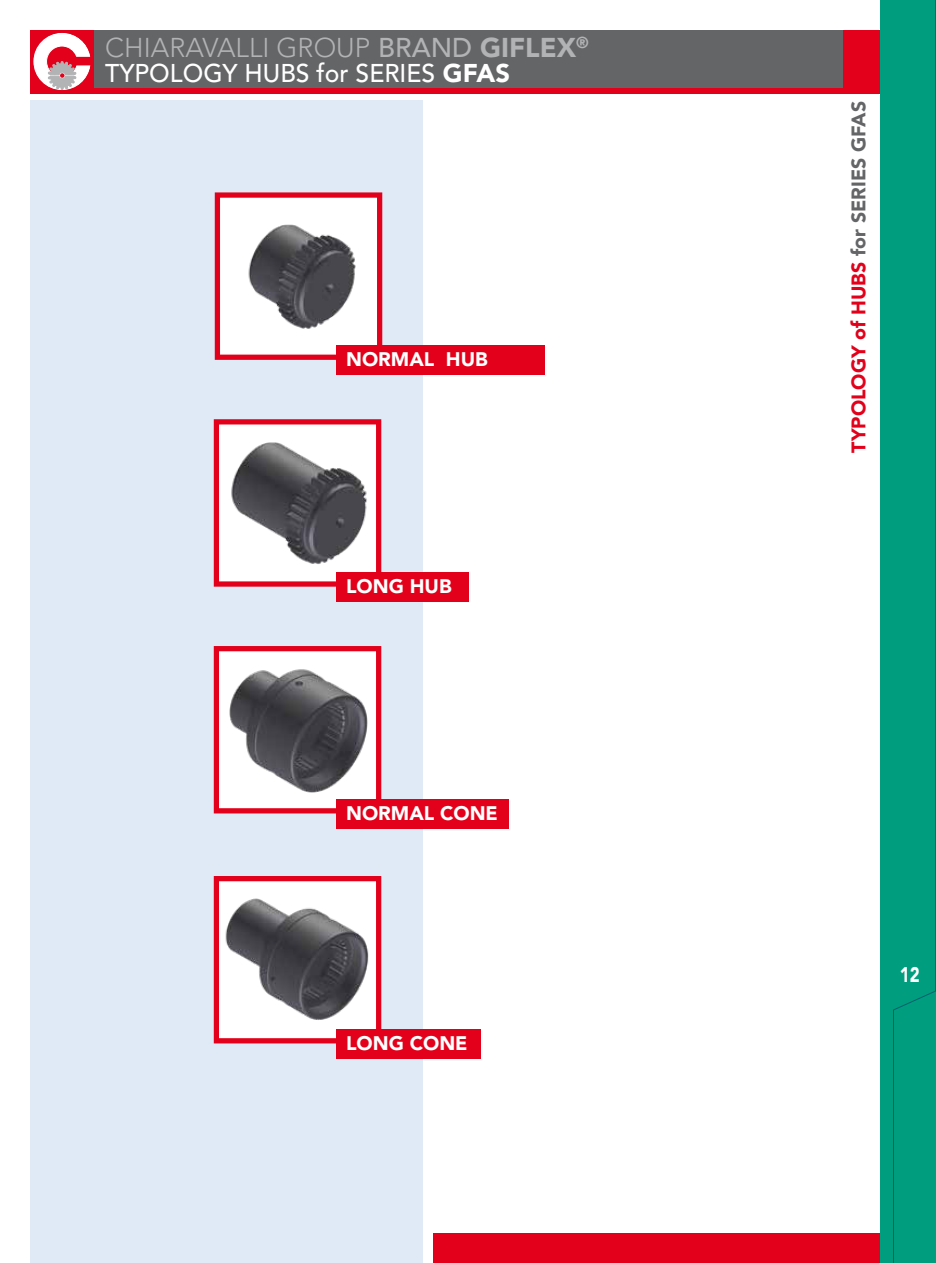
<style>
.page{position:relative;width:936px;height:1263px;background:#fff}
.page>*{position:absolute;margin:0;border:0;box-sizing:border-box;transform-origin:0 0}
.t1{font:300 27px "Avenir LT Std";color:#b1b3b4}
.t2{font:500 25.5px "Avenir LT Std";color:#fff}
.t3{font:900 21px "Avenir LT Std";color:#fff;scale:.8 1}
.t4{font:900 19.5px "Avenir LT Std";color:#fff}
.t5{font:900 19.5px "Avenir LT Std";color:#e2001a}
.s1{font-weight:500}
.s2{font-weight:900}
.s3{color:#646567}
</style>
<div class="page">
<div style="left:30px;top:101px;width:393px;height:1162px;background:#dfeaf6"></div>
<div style="left:32px;top:30px;width:811px;height:64px;background:#646567"></div>
<div style="left:30px;top:30px;width:64px;height:64px;background:#e2001a"></div>
<svg style="left:33px;top:33px;width:58px;height:57px"></svg>
<div style="left:94px;top:88px;width:749px;height:6px;background:#e2001a"></div>
<div style="left:433px;top:1233px;width:473px;height:30px;background:#e2001a"></div>
<div style="left:843px;top:30px;width:63px;height:64px;background:#e2001a"></div>
<div style="left:217px;top:195px;width:162px;height:162px;background:#fff"></div>
<img style="left:248px;top:224px;width:108px;height:105px">
<div style="left:215px;top:192px;width:167px;height:168px;border:5px solid #e2001a"></div>
<div style="left:216px;top:422px;width:162px;height:162px;background:#fff"></div>
<img style="left:231px;top:442px;width:136px;height:122px">
<div style="left:214px;top:419px;width:167px;height:168px;border:5px solid #e2001a"></div>
<div style="left:216px;top:649px;width:162px;height:162px;background:#fff"></div>
<img style="left:229px;top:669px;width:139px;height:124px">
<div style="left:214px;top:646px;width:167px;height:167px;border:5px solid #e2001a"></div>
<div style="left:336px;top:345px;width:208px;height:29px;background:#e2001a"></div>
<div style="left:336px;top:572px;width:132px;height:30px;background:#e2001a"></div>
<div style="left:336px;top:799px;width:172px;height:29px;background:#e2001a"></div>
<div style="left:216px;top:879px;width:162px;height:162px;background:#fff"></div>
<img style="left:225px;top:898px;width:144px;height:122px">
<div style="left:214px;top:876px;width:167px;height:167px;border:5px solid #e2001a"></div>
<div style="left:336px;top:1029px;width:145px;height:29px;background:#e2001a"></div>
<div style="left:880px;top:0;width:55px;height:1263px;background:#009e7e"></div>
<svg style="left:893px;top:991px;width:42px;height:272px"></svg>
<h1 class="t1" style="left:105px;top:31px;width:485px">CHIARAVALLI GROUP <span class="s1">BRAND</span> <span class="s2">GIFLEX</span><sup>®</sup></h1>
<h2 class="t2" style="left:105px;top:58px;width:406px">TYPOLOGY HUBS for SERIES <span class="s2">GFAS</span></h2>
<p class="t4" style="left:346px;top:348px;width:143px">NORMAL HUB</p>
<p class="t4" style="left:346px;top:575px;width:107px">LONG HUB</p>
<p class="t4" style="left:346px;top:801px;width:153px">NORMAL CONE</p>
<p class="t4" style="left:346px;top:1031px;width:123px">LONG CONE</p>
<p class="t5" style="left:846px;top:452px;width:353px;rotate:-90deg">TYPOLOGY of HUBS <span class="s3">for SERIES GFAS</span></p>
<p class="t3" style="left:899px;top:962px;width:26px">12</p>
</div>
